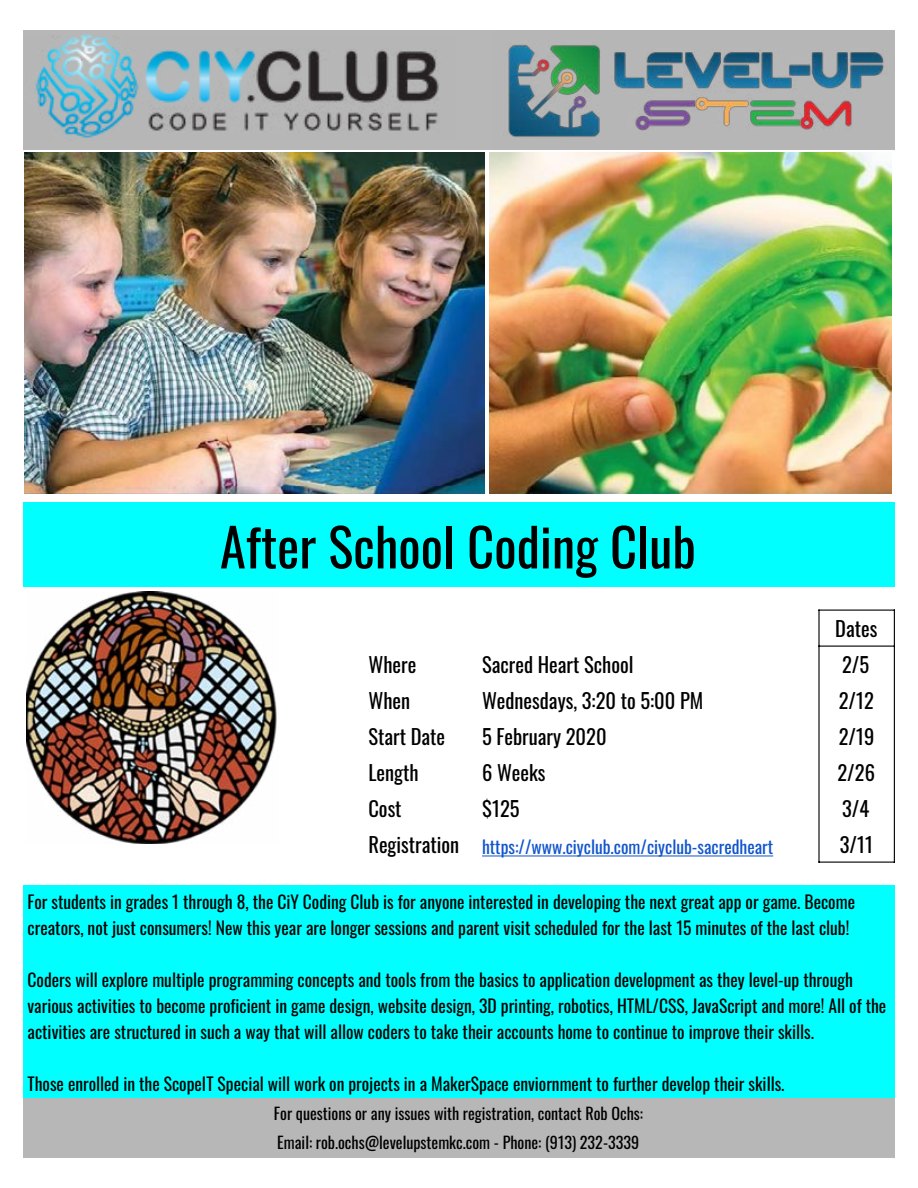
<style>
.page{position:relative;width:918px;height:1188px;background:#fff}
.page>*{position:absolute;margin:0;border:0;box-sizing:border-box;transform-origin:0 0}
.t1{font:52.65px "Oswald";color:#000}
.t2{font:20.4px "Oswald";color:#000}
.t3{font:17.55px/26px "Oswald";color:#000}
.t4{font:17.55px "Oswald";color:#15c}
.t5{font:16.05px/29.2px "Oswald";color:#000}
.s1{font-size:20.4px;color:#000}
</style>
<div class="page">
<svg style="left:24px;top:149px;width:871px;height:354px"></svg>
<div style="left:23px;top:30px;width:872px;height:119px;background:#b7b7b7"></div>
<div style="left:23px;top:503px;width:872px;height:84px;background:#0ff"></div>
<div style="left:23px;top:885px;width:872px;height:214px;background:#0ff"></div>
<div style="left:23px;top:1098px;width:872px;height:59px;background:#b7b7b7"></div>
<hr style="left:818px;top:610px;width:2px;height:253px;background:#000">
<hr style="left:818px;top:610px;width:77px;height:1px;background:#000">
<hr style="left:818px;top:646px;width:77px;height:1px;background:#000">
<hr style="left:818px;top:862px;width:77px;height:1px;background:#000">
<hr style="left:894px;top:610px;width:1px;height:253px;background:#000">
<hr style="left:482px;top:856px;width:291px;height:1px;background:#15c">
<img style="left:35px;top:35px;width:404px;height:103px">
<img style="left:493px;top:44px;width:402px;height:108px">
<img style="left:26px;top:592px;width:251px;height:252px">
<img style="left:24px;top:153px;width:460px;height:341px">
<img style="left:490px;top:153px;width:402px;height:341px">
<h1 class="t1" style="left:220px;top:500px;width:477px">After School Coding Club</h1>
<p class="t2" style="left:835px;top:611px;width:44px">Dates</p>
<p class="t2" style="left:368px;top:647px;width:49px">Where</p>
<p class="t2" style="left:482px;top:647px;width:153px">Sacred Heart School</p>
<p class="t2" style="left:842px;top:647px;width:29px">2/5</p>
<p class="t2" style="left:368px;top:683px;width:43px">When</p>
<p class="t2" style="left:482px;top:683px;width:223px">Wednesdays, 3:20 to 5:00 PM</p>
<p class="t2" style="left:839px;top:683px;width:37px">2/12</p>
<p class="t2" style="left:368px;top:719px;width:78px">Start Date</p>
<p class="t2" style="left:482px;top:719px;width:126px">5 February 2020</p>
<p class="t2" style="left:839px;top:719px;width:37px">2/19</p>
<p class="t2" style="left:368px;top:755px;width:52px">Length</p>
<p class="t2" style="left:482px;top:755px;width:65px">6 Weeks</p>
<p class="t2" style="left:838px;top:755px;width:39px">2/26</p>
<p class="t2" style="left:368px;top:791px;width:35px">Cost</p>
<p class="t2" style="left:482px;top:791px;width:39px">$125</p>
<p class="t2" style="left:842px;top:791px;width:29px">3/4</p>
<p class="t4" style="left:368px;top:831px;width:406px"><span class="s1">Registration</span> https://www.ciyclub.com/ciyclub-sacredheart</p>
<p class="t2" style="left:840px;top:827px;width:35px">3/11</p>
<p class="t3" style="left:28px;top:888px;width:829px">For students in grades 1 through 8, the CiY Coding Club is for anyone interested in developing the next great app or game. Become creators, not just consumers! New this year are longer sessions and parent visit scheduled for the last 15 minutes of the last club!</p>
<p class="t3" style="left:28px;top:966px;width:860px">Coders will explore multiple programming concepts and tools from the basics to application development as they level-up through various activities to become proficient in game design, website design, 3D printing, robotics, HTML/CSS, JavaScript and more! All of the activities are structured in such a way that will allow coders to take their accounts home to continue to improve their skills.</p>
<p class="t3" style="left:28px;top:1070px;width:759px">Those enrolled in the ScopeIT Special will work on projects in a MakerSpace enviornment to further develop their skills.</p>
<p class="t5" style="left:274px;top:1097px;width:371px">For questions or any issues with registration, contact Rob Ochs:<br>Email: rob.ochs@levelupstemkc.com - Phone: (913) 232-3339</p>
</div>
